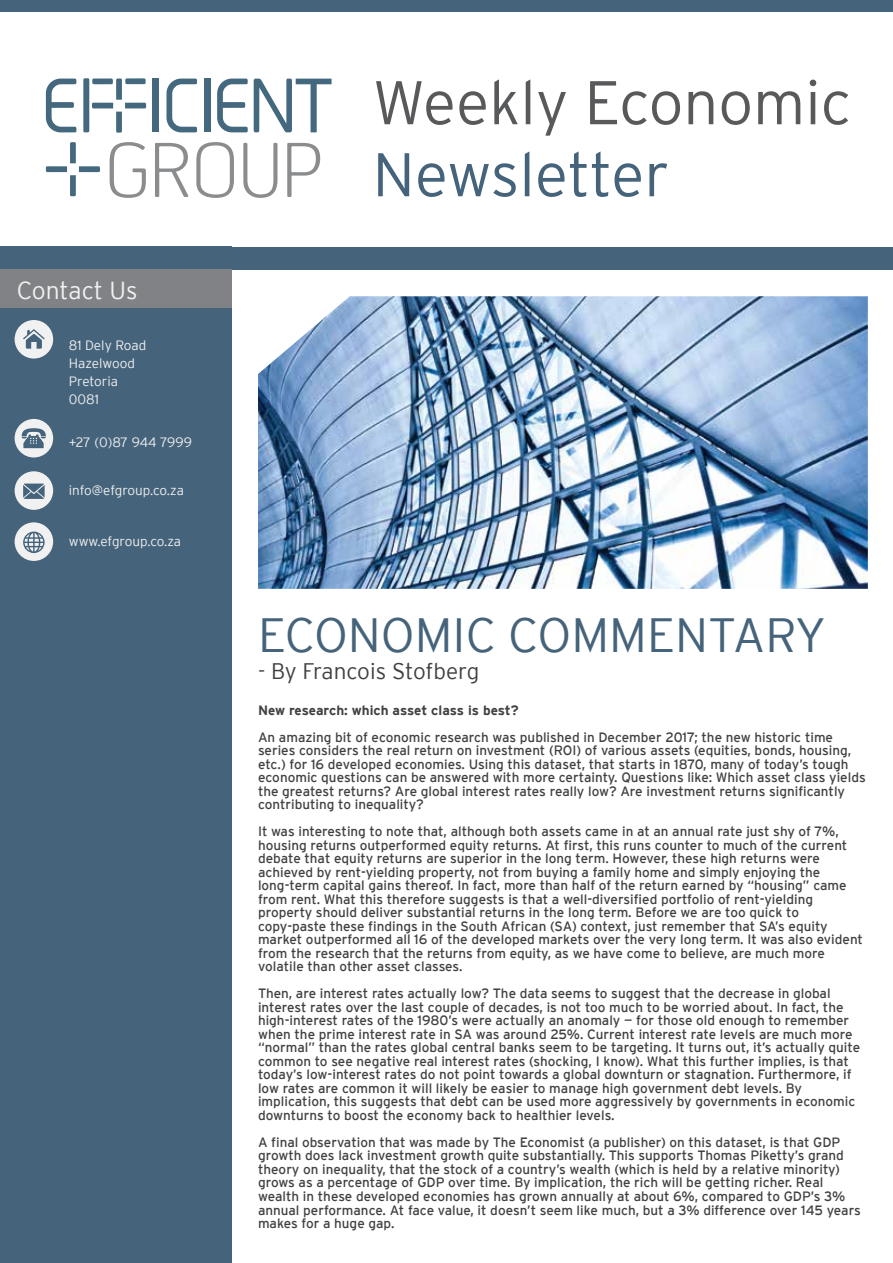
<style>
.page{position:relative;width:893px;height:1263px;background:#fff}
.page>*{position:absolute;margin:0;border:0;box-sizing:border-box;transform-origin:0 0}
.t1{font:300 61.5px "Interstate";color:#58595b}
.t2{font:300 61.5px "Interstate";letter-spacing:-.01em;color:#45637a}
.t3{font:300 48px "Interstate";color:#45637a}
.t4{font:300 24.6px "Interstate";color:#f1f1f2}
.t5{font:300 22.5px "Interstate";letter-spacing:-.01em;color:#414042}
.t6{font:13.5px/13.5px "Interstate";color:#414042}
.t7{font:300 13.5px/18px "Interstate";color:#f1f1f2}
.t8{font:700 13.5px "Interstate";color:#414042}
.t9{font:300 13.5px "Interstate";letter-spacing:-.02em;color:#f1f1f2}
</style>
<div class="page">
<div style="left:0;top:247px;width:231px;height:1016px;background:#45637a"></div>
<div style="left:223px;top:247px;width:670px;height:22px;background:#45637a"></div>
<div style="left:0;top:0;width:893px;height:11px;background:#45637a"></div>
<img style="left:258px;top:296px;width:610px;height:293px">
<svg style="left:15px;top:320px;width:38px;height:39px"></svg>
<div style="left:15px;top:419px;width:38px;height:38px;background:#f1f1f2;border-radius:50%"></div>
<div style="left:0;top:269px;width:231px;height:39px;background:#808285"></div>
<svg style="left:15px;top:522px;width:38px;height:39px"></svg>
<svg style="left:15px;top:471px;width:38px;height:39px"></svg>
<svg style="left:22px;top:428px;width:24px;height:20px"></svg>
<svg style="left:46px;top:79px;width:30px;height:53px"></svg>
<svg style="left:166px;top:79px;width:31px;height:53px"></svg>
<div style="left:153px;top:79px;width:6px;height:53px;background:#44687d"></div>
<div style="left:204px;top:79px;width:6px;height:53px;background:#44687d"></div>
<svg style="left:254px;top:79px;width:78px;height:53px"></svg>
<svg style="left:217px;top:79px;width:31px;height:53px"></svg>
<svg style="left:83px;top:78px;width:63px;height:55px"></svg>
<svg style="left:46px;top:142px;width:54px;height:54px"></svg>
<svg style="left:110px;top:142px;width:36px;height:56px"></svg>
<svg style="left:155px;top:143px;width:34px;height:54px"></svg>
<svg style="left:196px;top:142px;width:38px;height:56px"></svg>
<svg style="left:243px;top:143px;width:34px;height:55px"></svg>
<svg style="left:287px;top:143px;width:33px;height:54px"></svg>
<h3 class="t4" style="left:17px;top:277px;width:122px">Contact Us</h3>
<p class="t7" style="left:69px;top:336px;width:79px">81 Dely Road<br>Hazelwood<br>Pretoria<br>0081</p>
<p class="t9" style="left:69px;top:434px;width:125px">+27 (0)87 944 7999</p>
<p class="t7" style="left:69px;top:481px;width:117px">info@efgroup.co.za</p>
<p class="t7" style="left:69px;top:532px;width:114px">www.efgroup.co.za</p>
<h1 class="t1" style="left:373px;top:68px;width:480px">Weekly Economic</h1>
<h1 class="t2" style="left:373px;top:140px;width:298px">Newsletter</h1>
<h2 class="t3" style="left:258px;top:608px;width:570px">ECONOMIC COMMENTARY</h2>
<h3 class="t5" style="left:258px;top:658px;width:223px">- By Francois Stofberg</h3>
<p class="t8" style="left:258px;top:703px;width:262px">New research: which asset class is best?</p>
<p class="t6" style="left:258px;top:730px;width:609px">An amazing bit of economic research was published in December 2017; the new historic time series considers the real return on investment (ROI) of various assets (equities, bonds, housing, etc.) for 16 developed economies. Using this dataset, that starts in 1870, many of today’s tough economic questions can be answered with more certainty. Questions like: Which asset class yields the greatest returns? Are global interest rates really low? Are investment returns significantly contributing to inequality?</p>
<p class="t6" style="left:258px;top:825px;width:607px">It was interesting to note that, although both assets came in at an annual rate just shy of 7%, housing returns outperformed equity returns. At first, this runs counter to much of the current debate that equity returns are superior in the long term. However, these high returns were achieved by rent-yielding property, not from buying a family home and simply enjoying the long-term capital gains thereof. In fact, more than half of the return earned by “housing” came from rent. What this therefore suggests is that a well-diversified portfolio of rent-yielding property should deliver substantial returns in the long term. Before we are too quick to copy-paste these findings in the South African (SA) context, just remember that SA’s equity market outperformed all 16 of the developed markets over the very long term. It was also evident from the research that the returns from equity, as we have come to believe, are much more volatile than other asset classes.</p>
<p class="t6" style="left:258px;top:987px;width:604px">Then, are interest rates actually low? The data seems to suggest that the decrease in global interest rates over the last couple of decades, is not too much to be worried about. In fact, the high-interest rates of the 1980’s were actually an anomaly — for those old enough to remember when the prime interest rate in SA was around 25%. Current interest rate levels are much more “normal” than the rates global central banks seem to be targeting. It turns out, it’s actually quite common to see negative real interest rates (shocking, I know). What this further implies, is that today’s low-interest rates do not point towards a global downturn or stagnation. Furthermore, if low rates are common it will likely be easier to manage high government debt levels. By implication, this suggests that debt can be used more aggressively by governments in economic downturns to boost the economy back to healthier levels.</p>
<p class="t6" style="left:258px;top:1135px;width:604px">A final observation that was made by The Economist (a publisher) on this dataset, is that GDP growth does lack investment growth quite substantially. This supports Thomas Piketty’s grand theory on inequality, that the stock of a country’s wealth (which is held by a relative minority) grows as a percentage of GDP over time. By implication, the rich will be getting richer. Real wealth in these developed economies has grown annually at about 6%, compared to GDP’s 3% annual performance. At face value, it doesn’t seem like much, but a 3% difference over 145 years makes for a huge gap.</p>
</div>
